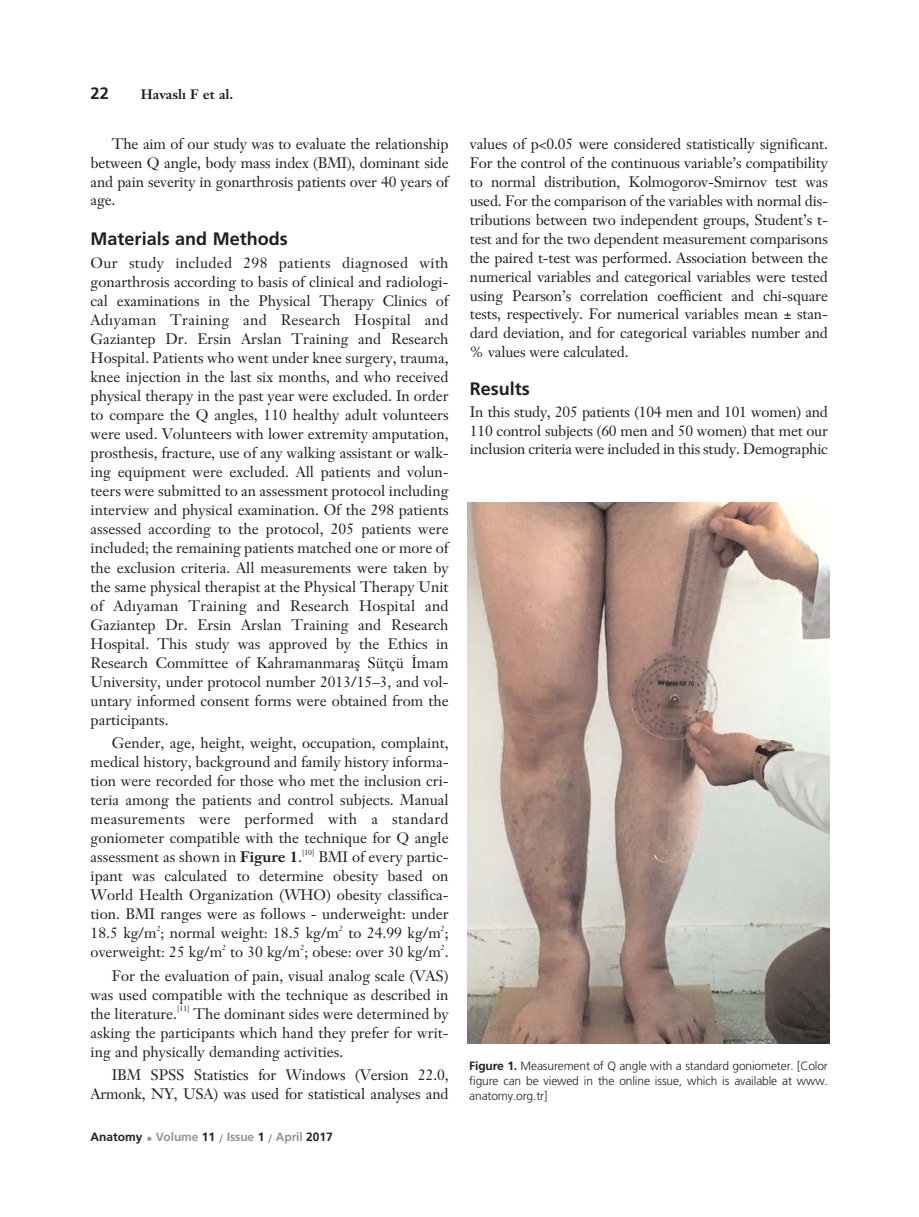
<style>
.page{position:relative;width:919px;height:1217px;background:#fff}
.page>*{position:absolute;margin:0;border:0;box-sizing:border-box;transform-origin:0 0}
.t1{font:700 18px "Frutiger";color:#231f20}
.t2{font:700 16.5px "Frutiger";color:#231f20}
.t3{font:15px/19px "Janson Text";color:#231f20;text-align:justify}
.t4{font:700 13.5px "Janson Text";color:#231f20}
.t5{font:300 12px/15px "Frutiger";letter-spacing:-.01em;color:#231f20;text-align:justify}
.t6{font:700 12px "Frutiger";letter-spacing:-.01em;color:#939598}
.t7{font:7.5px "Janson Text";color:#231f20}
.s1{font-weight:700}
.s2{color:#231f20}
</style>
<div class="page">
<img style="left:468px;top:502px;width:361px;height:541px">
<p class="t2" style="left:91px;top:87px;width:20px">22</p>
<p class="t4" style="left:141px;top:89px;width:94px">Havasl› F et al.</p>
<p class="t3" style="left:91px;top:136px;width:359px;text-indent:21px">The aim of our study was to evaluate the relationship between Q angle, body mass index (BMI), dominant side and pain severity in gonarthrosis patients over 40 years of age.</p>
<p class="t1" style="left:91px;top:231px;width:198px">Materials and Methods</p>
<p class="t3" style="left:91px;top:255px;width:359px">Our study included 298 patients diagnosed with gonarthrosis according to basis of clinical and radiologi&shy;cal examinations in the Physical Therapy Clinics of Ad›yaman Training and Research Hospital and Gaziantep Dr. Ersin Arslan Training and Research Hospital. Patients who went under knee surgery, trauma, knee injection in the last six months, and who received physical therapy in the past year were excluded. In order to compare the Q angles, 110 healthy adult volunteers were used. Volunteers with lower extremity amputation, prosthesis, fracture, use of any walking assistant or walk&shy;ing equipment were excluded. All patients and volun&shy;teers were submitted to an assessment protocol including interview and physical examination. Of the 298 patients assessed according to the protocol, 205 patients were included; the remaining patients matched one or more of the exclusion criteria. All measurements were taken by the same physical therapist at the Physical Therapy Unit of Ad›yaman Training and Research Hospital and Gaziantep Dr. Ersin Arslan Training and Research Hospital. This study was approved by the Ethics in Research Committee of Kahramanmarafl Sütçü ‹mam University, under protocol number 2013/15–3, and vol&shy;untary informed consent forms were obtained from the participants.</p>
<p class="t3" style="left:91px;top:734px;width:359px;text-indent:21px">Gender, age, height, weight, occupation, complaint, medical history, background and family history informa&shy;tion were recorded for those who met the inclusion cri&shy;teria among the patients and control subjects. Manual measurements were performed with a standard goniometer compatible with the technique for Q angle assessment as shown in <span class="s1">Figure 1</span>.</p>
<p class="t7" style="left:302px;top:848px;width:14px">[10]</p>
<p class="t3" style="left:91px;top:848px;width:359px;text-indent:228px">BMI of every partic&shy;ipant was calculated to determine obesity based on World Health Organization (WHO) obesity classifica&shy;tion. BMI ranges were as follows - underweight: under 18.5 kg/m ; normal weight: 18.5 kg/m</p>
<p class="t7" style="left:157px;top:925px;width:5px">2</p>
<p class="t7" style="left:339px;top:925px;width:5px">2</p>
<p class="t3" style="left:348px;top:924px;width:102px">to 24.99 kg/m ;</p>
<p class="t7" style="left:441px;top:925px;width:5px">2</p>
<p class="t7" style="left:300px;top:944px;width:5px">2</p>
<p class="t7" style="left:441px;top:944px;width:5px">2</p>
<p class="t3" style="left:91px;top:967px;width:359px;text-indent:21px">For the evaluation of pain, visual analog scale (VAS) was used compatible with the technique as described in the literature.</p>
<p class="t3" style="left:91px;top:943px;width:133px">overweight: 25 kg/m</p>
<p class="t7" style="left:222px;top:944px;width:5px">2</p>
<p class="t3" style="left:230px;top:943px;width:220px">to 30 kg/m ; obese: over 30 kg/m .</p>
<p class="t7" style="left:177px;top:1005px;width:14px">[11]</p>
<p class="t3" style="left:91px;top:1005px;width:359px;text-indent:103px">The dominant sides were determined by asking the participants which hand they prefer for writ&shy;ing and physically demanding activities.</p>
<p class="t3" style="left:91px;top:1066px;width:359px;text-align:right">IBM SPSS Statistics for Windows (Version 22.0,<br>Armonk, NY, USA) was used for statistical analyses and</p>
<p class="t6" style="left:91px;top:1132px;width:244px"><span class="s2">Anatomy</span> • Volume <span class="s2">11</span> / Issue <span class="s2">1</span> / April <span class="s2">2017</span></p>
<p class="t3" style="left:470px;top:136px;width:359px">values of p&lt;0.05 were considered statistically significant.<br>For the control of the continuous variable’s compatibility to normal distribution, Kolmogorov-Smirnov test was used. For the comparison of the variables with normal dis&shy;tributions between two independent groups, Student’s t&shy;test and for the two dependent measurement comparisons the paired t-test was performed. Association between the numerical variables and categorical variables were tested using Pearson’s correlation coefficient and chi-square tests, respectively. For numerical variables mean ± stan&shy;dard deviation, and for categorical variables number and % values were calculated.</p>
<p class="t1" style="left:470px;top:381px;width:61px">Results</p>
<p class="t3" style="left:470px;top:404px;width:359px;line-height:18.5px">In this study, 205 patients (104 men and 101 women) and 110 control subjects (60 men and 50 women) that met our inclusion criteria were included in this study. Demographic</p>
<p class="t5" style="left:469px;top:1058px;width:360px"><span class="s1">Figure 1.</span> Measurement of Q angle with a standard goniometer. [Color figure can be viewed in the online issue, which is available at www. anatomy.org.tr]</p>
</div>
